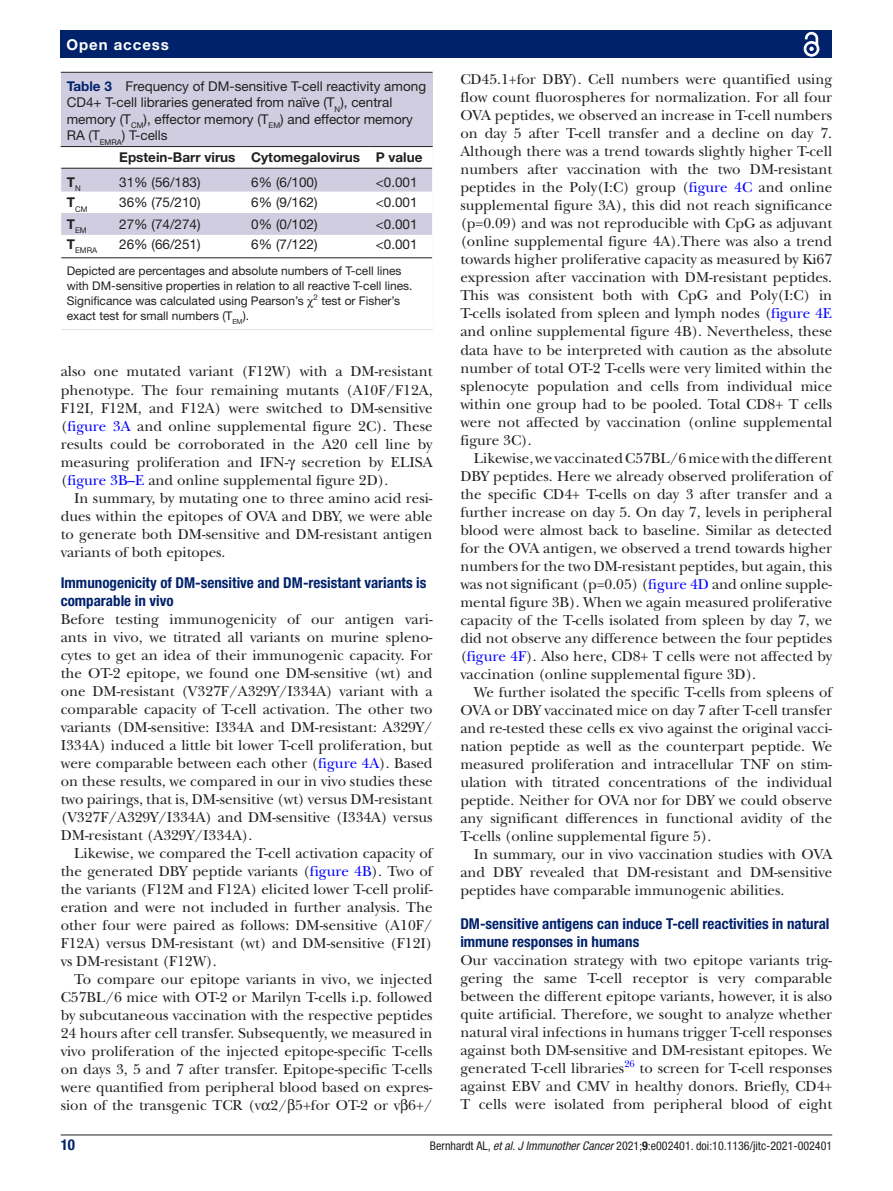
<style>
.page{position:relative;width:893px;height:1191px;background:#fff}
.page>*{position:absolute;margin:0;border:0;box-sizing:border-box;transform-origin:0 0}
.t1{font:15px/18px "New Baskerville";color:#231f20;text-align:justify}
.t2{font:700 condensed 15px/18px "Helvetica Neue LT Std";color:#00226b}
.t3{font:700 15px "Helvetica Neue LT Std";letter-spacing:.065em;color:#fff}
.t4{font:13.5px/16.5px "Helvetica Neue LT Std";color:#231f20}
.t5{font:700 13.5px "Helvetica Neue LT Std";color:#231f20}
.t6{font:12px/15px "Helvetica Neue LT Std";color:#231f20}
.t7{font:condensed 12px "Helvetica Neue LT Std";color:#231f20}
.t8{font:7.8px "Helvetica Neue LT Std";color:#231f20}
.s1{font-weight:700;color:#00226b}
.s2{color:#00f}
.s3{font-style:italic}
.s4{font-weight:700}
</style>
<div class="page">
<hr style="left:61px;top:1134px;width:771px;height:1px;background:#231f20">
<div style="left:61px;top:31px;width:771px;height:27px;background:#00226b"></div>
<svg style="left:803px;top:31px;width:17px;height:26px"></svg>
<div style="left:61px;top:73px;width:372px;height:256px;background:#d0cde0"></div>
<hr style="left:61px;top:72px;width:372px;height:1px;background:#231f20">
<div style="left:61px;top:258px;width:371px;height:71px;background:#fff"></div>
<hr style="left:61px;top:146px;width:52px;height:1px;background:#231f20">
<hr style="left:113px;top:146px;width:132px;height:1px;background:#231f20">
<hr style="left:245px;top:146px;width:125px;height:1px;background:#231f20">
<hr style="left:370px;top:146px;width:63px;height:1px;background:#231f20">
<svg style="left:60px;top:147px;width:373px;height:111px"></svg>
<hr style="left:432px;top:258px;width:1px;height:71px;background:#fff">
<hr style="left:67px;top:320px;width:366px;height:1px;background:#fff">
<svg style="left:307px;top:299px;width:6px;height:9px"></svg>
<p class="t3" style="left:66px;top:35px;width:104px">Open access</p>
<p class="t4" style="left:67px;top:77px;width:361px"><span class="s1">Table 3</span> Frequency of DM-sensitive T-cell reactivity among CD4+ T-cell libraries generated from naïve (T<sub>N</sub>), central memory (T<sub>CM</sub>), effector memory (T<sub>EM</sub>) and effector memory RA (T<sub>EMRA</sub>) T-cells</p>
<p class="t5" style="left:119px;top:149px;width:305px">Epstein-Barr virus Cytomegalovirus P value</p>
<p class="t5" style="left:67px;top:174px;width:15px">T<sub>N</sub></p>
<p class="t4" style="left:119px;top:174px;width:83px">31% (56/183)</p>
<p class="t4" style="left:251px;top:174px;width:68px">6% (6/100)</p>
<p class="t4" style="left:376px;top:174px;width:43px">&lt;0.001</p>
<p class="t8" style="left:67px;top:204px;width:22px"><sup>T</sup>CM</p>
<p class="t4" style="left:119px;top:194px;width:83px">36% (75/210)</p>
<p class="t4" style="left:251px;top:194px;width:68px">6% (9/162)</p>
<p class="t4" style="left:376px;top:194px;width:43px">&lt;0.001</p>
<p class="t8" style="left:67px;top:226px;width:21px"><sup>T</sup>EM</p>
<p class="t4" style="left:119px;top:215px;width:83px">27% (74/274)</p>
<p class="t4" style="left:251px;top:215px;width:68px">0% (0/102)</p>
<p class="t4" style="left:376px;top:215px;width:43px">&lt;0.001</p>
<p class="t8" style="left:67px;top:246px;width:32px"><sup>T</sup>EMRA</p>
<p class="t4" style="left:119px;top:235px;width:83px">26% (66/251)</p>
<p class="t4" style="left:251px;top:235px;width:68px">6% (7/122)</p>
<p class="t4" style="left:376px;top:235px;width:43px">&lt;0.001</p>
<p class="t6" style="left:67px;top:263px;width:347px">Depicted are percentages and absolute numbers of T-cell lines with DM-sensitive properties in relation to all reactive T-cell lines.<br>Significance was calculated using Pearson’s <sup>2</sup> test or Fisher’s exact test for small numbers (T<sub>EM</sub>).</p>
<p class="t1" style="left:61px;top:362px;width:373px">also one mutated variant (F12W) with a DM-resistant phenotype. The four remaining mutants (A10F/F12A, F12I, F12M, and F12A) were switched to DM-sensitive (<span class="s2">figure 3A</span> and online supplemental figure 2C). These results could be corroborated in the A20 cell line by measuring proliferation and IFN- secretion by ELISA (<span class="s2">figure 3B–E</span> and online supplemental figure 2D).</p>
<p class="t1" style="left:61px;top:489px;width:373px;text-indent:14px">In summary, by mutating one to three amino acid resi&shy;dues within the epitopes of OVA and DBY, we were able to generate both DM-sensitive and DM-resistant antigen variants of both epitopes.</p>
<p class="t2" style="left:61px;top:573px;width:367px">Immunogenicity of DM-sensitive and DM-resistant variants is comparable in vivo</p>
<p class="t1" style="left:61px;top:610px;width:373px">Before testing immunogenicity of our antigen vari&shy;ants in vivo, we titrated all variants on murine spleno&shy;cytes to get an idea of their immunogenic capacity. For the OT-2 epitope, we found one DM-sensitive (wt) and one DM-resistant (V327F/A329Y/I334A) variant with a comparable capacity of T-cell activation. The other two variants (DM-sensitive: I334A and DM-resistant: A329Y/ I334A) induced a little bit lower T-cell proliferation, but were comparable between each other (<span class="s2">figure 4A</span>). Based on these results, we compared in our in vivo studies these two pairings, that is, DM-sensitive (wt) versus DM-resistant (V327F/A329Y/I334A) and DM-sensitive (I334A) versus DM-resistant (A329Y/I334A).</p>
<p class="t1" style="left:61px;top:844px;width:373px;text-indent:14px">Likewise, we compared the T-cell activation capacity of the generated DBY peptide variants (<span class="s2">figure 4B</span>). Two of the variants (F12M and F12A) elicited lower T-cell prolif&shy;eration and were not included in further analysis. The other four were paired as follows: DM-sensitive (A10F/ F12A) versus DM-resistant (wt) and DM-sensitive (F12I) vs DM-resistant (F12W).</p>
<p class="t1" style="left:61px;top:970px;width:373px;text-indent:14px">To compare our epitope variants in vivo, we injected C57BL/6 mice with OT-2 or Marilyn T-cells i.p. followed by subcutaneous vaccination with the respective peptides 24 hours after cell transfer. Subsequently, we measured in vivo proliferation of the injected epitope-specific T-cells on days 3, 5 and 7 after transfer. Epitope-specific T-cells were quantified from peripheral blood based on expres&shy;sion of the transgenic TCR (v 2/ 5+for OT-2 or v 6+/</p>
<p class="t1" style="left:460px;top:71px;width:373px">CD45.1+for DBY). Cell numbers were quantified using flow count fluorospheres for normalization. For all four OVA peptides, we observed an increase in T-cell numbers on day 5 after T-cell transfer and a decline on day 7.<br>Although there was a trend towards slightly higher T-cell numbers after vaccination with the two DM-resistant peptides in the Poly(I:C) group (<span class="s2">figure 4C</span> and online supplemental figure 3A), this did not reach significance (p=0.09) and was not reproducible with CpG as adjuvant (online supplemental figure 4A).There was also a trend towards higher proliferative capacity as measured by Ki67 expression after vaccination with DM-resistant peptides.<br>This was consistent both with CpG and Poly(I:C) in T-cells isolated from spleen and lymph nodes (<span class="s2">figure 4E </span>and online supplemental figure 4B). Nevertheless, these data have to be interpreted with caution as the absolute number of total OT-2 T-cells were very limited within the splenocyte population and cells from individual mice within one group had to be pooled. Total CD8+ T cells were not affected by vaccination (online supplemental figure 3C).</p>
<p class="t1" style="left:460px;top:449px;width:373px;text-indent:14px">Likewise, we vaccinated C57BL/6 mice with the different DBY peptides. Here we already observed proliferation of the specific CD4+ T-cells on day 3 after transfer and a further increase on day 5. On day 7, levels in peripheral blood were almost back to baseline. Similar as detected for the OVA antigen, we observed a trend towards higher numbers for the two DM-resistant peptides, but again, this was not significant (p=0.05) (<span class="s2">figure 4D</span> and online supple&shy;mental figure 3B). When we again measured proliferative capacity of the T-cells isolated from spleen by day 7, we did not observe any difference between the four peptides (<span class="s2">figure 4F</span>). Also here, CD8+ T cells were not affected by vaccination (online supplemental figure 3D).</p>
<p class="t1" style="left:460px;top:683px;width:373px;text-indent:14px">We further isolated the specific T-cells from spleens of OVA or DBY vaccinated mice on day 7 after T-cell transfer and re-tested these cells ex vivo against the original vacci&shy;nation peptide as well as the counterpart peptide. We measured proliferation and intracellular TNF on stim&shy;ulation with titrated concentrations of the individual peptide. Neither for OVA nor for DBY we could observe any significant differences in functional avidity of the T-cells (online supplemental figure 5).</p>
<p class="t1" style="left:460px;top:845px;width:373px;text-indent:14px">In summary, our in vivo vaccination studies with OVA and DBY revealed that DM-resistant and DM-sensitive peptides have comparable immunogenic abilities.</p>
<p class="t2" style="left:460px;top:914px;width:371px">DM-sensitive antigens can induce T-cell reactivities in natural immune responses in humans</p>
<p class="t1" style="left:460px;top:951px;width:373px">Our vaccination strategy with two epitope variants trig&shy;gering the same T-cell receptor is very comparable between the different epitope variants, however, it is also quite artificial. Therefore, we sought to analyze whether natural viral infections in humans trigger T-cell responses against both DM-sensitive and DM-resistant epitopes. We generated T-cell libraries<sup>26</sup> to screen for T-cell responses against EBV and CMV in healthy donors. Briefly, CD4+ T cells were isolated from peripheral blood of eight</p>
<p class="t2" style="left:61px;top:1135px;width:16px">10</p>
<p class="t7" style="left:430px;top:1138px;width:404px">Bernhardt AL, <span class="s3">et al</span>. <span class="s3">J Immunother Cancer</span> 2021;<span class="s4">9</span>:e002401. doi:10.1136/jitc-2021-002401</p>
</div>
